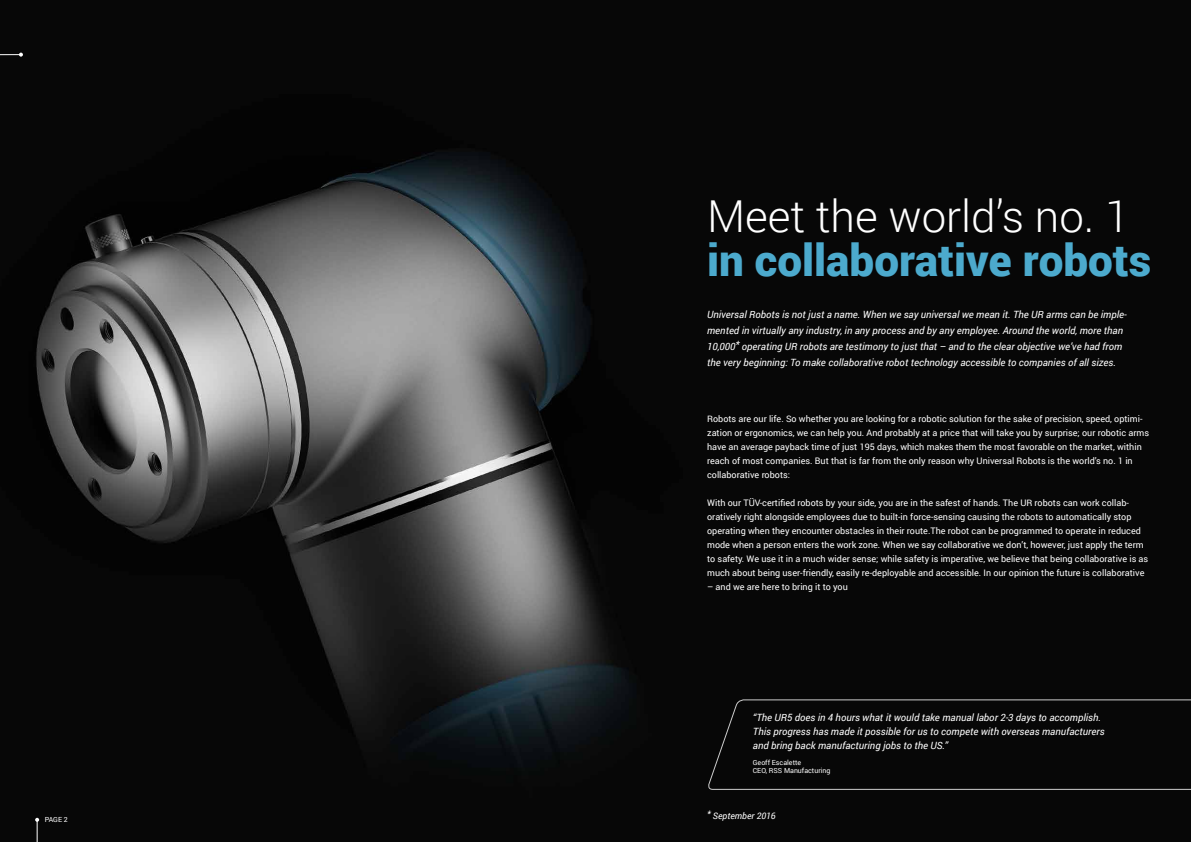
<style>
.page{position:relative;width:1191px;height:842px;background:#fff}
.page>*{position:absolute;margin:0;border:0;box-sizing:border-box;transform-origin:0 0}
.t1{font:900 44px "Roboto";color:#4caacd}
.t2{font:300 44px "Roboto";color:#fff}
.t3{font:italic 10px/16px "Roboto";color:#fff}
.t4{font:9px/14px "Roboto";color:#fff}
.t5{font:italic 9px "Roboto";color:#fff}
.t6{font:7px/8px "Roboto";color:#fff}
</style>
<div class="page">
<img style="left:0;top:0;width:1191px;height:842px">
<div style="left:707px;top:699px;width:484px;height:91px;background:#070707"></div>
<svg style="left:35px;top:818px;width:4px;height:24px"></svg>
<svg style="left:0;top:53px;width:23px;height:4px"></svg>
<p class="t6" style="left:45px;top:815px;width:24px">PAGE 2</p>
<h1 class="t2" style="left:707px;top:185px;width:424px">Meet the world’s no. 1</h1>
<h1 class="t1" style="left:707px;top:229px;width:446px">in collaborative robots</h1>
<p class="t3" style="left:707px;top:306px;width:421px">Universal Robots is not just a name. When we say universal we mean it. The UR arms can be imple&shy;mented in virtually any industry, in any process and by any employee. Around the world, more than 10,000* operating UR robots are testimony to just that – and to the clear objective we’ve had from the very beginning: To make collaborative robot technology accessible to companies of all sizes.</p>
<p class="t4" style="left:707px;top:411px;width:443px">Robots are our life. So whether you are looking for a robotic solution for the sake of precision, speed, optimi&shy;zation or ergonomics, we can help you. And probably at a price that will take you by surprise; our robotic arms have an average payback time of just 195 days, which makes them the most favorable on the market, within reach of most companies. But that is far from the only reason why Universal Robots is the world’s no. 1 in collaborative robots:</p>
<p class="t4" style="left:707px;top:495px;width:442px">With our TÜV-certified robots by your side, you are in the safest of hands. The UR robots can work collab&shy;oratively right alongside employees due to built-in force-sensing causing the robots to automatically stop operating when they encounter obstacles in their route.The robot can be programmed to operate in reduced mode when a person enters the work zone. When we say collaborative we don’t, however, just apply the term to safety. We use it in a much wider sense; while safety is imperative, we believe that being collaborative is as much about being user-friendly, easily re-deployable and accessible. In our opinion the future is collaborative</p>
<p class="t4" style="left:707px;top:579px;width:142px">– and we are here to bring it to you</p>
<p class="t3" style="left:753px;top:710px;width:353px;line-height:14px">“The UR5 does in 4 hours what it would take manual labor 2-3 days to accomplish.<br>This progress has made it possible for us to compete with overseas manufacturers and bring back manufacturing jobs to the US.”</p>
<p class="t6" style="left:753px;top:758px;width:79px">Geoff Escalette<br>CEO, RSS Manufacturing</p>
<p class="t5" style="left:707px;top:809px;width:70px">* September 2016</p>
</div>
